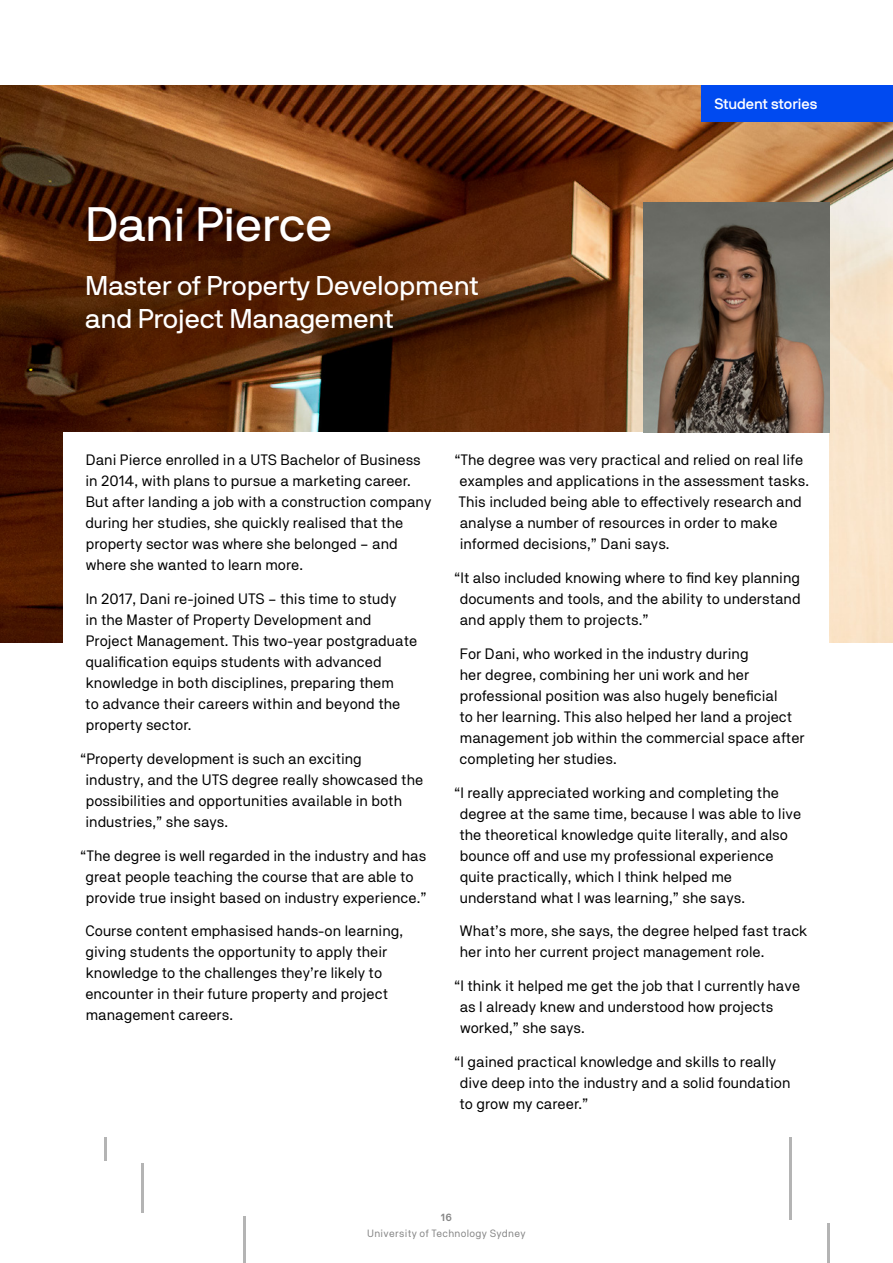
<style>
.page{position:relative;width:893px;height:1263px;background:#fff}
.page>*{position:absolute;margin:0;border:0;box-sizing:border-box;transform-origin:0 0}
.t1{font:48px "NB International Pro";color:#fff}
.t2{font:27px/33px "NB International Pro";color:#fff}
.t3{font:15px/21px "NB Akademie";color:#000}
.t4{font:500 15px "NB International Pro";color:#fff}
.t5{font:10.5px "NB Akademie";letter-spacing:.03em;color:#858585}
.t6{font:600 10.5px "NB Akademie";color:#858585}
</style>
<div class="page">
<img style="left:0;top:85px;width:893px;height:557px">
<div style="left:64px;top:432px;width:765px;height:717px;background:#fff"></div>
<div style="left:702px;top:85px;width:191px;height:37px;background:#004af0"></div>
<hr style="left:244px;top:1216px;width:2px;height:47px;background:#b4b4b4">
<hr style="left:104px;top:1137px;width:2px;height:24px;background:#b4b4b4">
<hr style="left:142px;top:1163px;width:2px;height:50px;background:#b4b4b4">
<hr style="left:827px;top:1223px;width:2px;height:40px;background:#b4b4b4">
<hr style="left:789px;top:1137px;width:3px;height:82px;background:#b4b4b4">
<img style="left:643px;top:202px;width:186px;height:230px">
<h1 class="t1" style="left:85px;top:196px;width:249px">Dani Pierce</h1>
<h2 class="t2" style="left:85px;top:269px;width:395px">Master of Property Development and Project Management</h2>
<p class="t4" style="left:714px;top:95px;width:105px">Student stories</p>
<p class="t3" style="left:85px;top:449px;width:347px">Dani Pierce enrolled in a UTS Bachelor of Business in 2014, with plans to pursue a marketing career.<br>But after landing a job with a construction company during her studies, she quickly realised that the property sector was where she belonged – and where she wanted to learn more.</p>
<p class="t3" style="left:85px;top:588px;width:334px">In 2017, Dani re-joined UTS – this time to study<br>in the Master of Property Development and Project Management. This two-year postgraduate qualification equips students with advanced knowledge in both disciplines, preparing them<br>to advance their careers within and beyond the property sector.</p>
<p class="t3" style="left:85px;top:748px;width:339px;text-indent:-5px">“Property development is such an exciting industry, and the UTS degree really showcased the possibilities and opportunities available in both industries,” she says.</p>
<p class="t3" style="left:80px;top:845px;width:348px;text-align:center">“The degree is well regarded in the industry and has great people teaching the course that are able to provide true insight based on industry experience.”</p>
<p class="t3" style="left:85px;top:920px;width:319px">Course content emphasised hands-on learning, giving students the opportunity to apply their knowledge to the challenges they’re likely to encounter in their future property and project management careers.</p>
<p class="t3" style="left:454px;top:449px;width:356px">“The degree was very practical and relied on real life examples and applications in the assessment tasks.<br>This included being able to effectively research and analyse a number of resources in order to make informed decisions,” Dani says.</p>
<p class="t3" style="left:460px;top:567px;width:342px;text-align:justify;text-indent:-5px">“It also included knowing where to find key planning documents and tools, and the ability to understand and apply them to projects.”</p>
<p class="t3" style="left:459px;top:643px;width:347px">For Dani, who worked in the industry during<br>her degree, combining her uni work and her professional position was also hugely beneficial<br>to her learning. This also helped her land a project management job within the commercial space after completing her studies.</p>
<p class="t3" style="left:459px;top:781px;width:343px;text-indent:-5px">“I really appreciated working and completing the degree at the same time, because I was able to live the theoretical knowledge quite literally, and also bounce off and use my professional experience quite practically, which I think helped me understand what I was learning,” she says.</p>
<p class="t3" style="left:460px;top:920px;width:349px">What’s more, she says, the degree helped fast track her into her current project management role.</p>
<p class="t3" style="left:460px;top:975px;width:342px;text-indent:-5px">“I think it helped me get the job that I currently have as I already knew and understood how projects worked,” she says.</p>
<p class="t3" style="left:459px;top:1051px;width:332px;text-indent:-5px">“I gained practical knowledge and skills to really dive deep into the industry and a solid foundation to grow my career.”</p>
<p class="t6" style="left:441px;top:1211px;width:13px">16</p>
<p class="t5" style="left:367px;top:1227px;width:160px">University of Technology Sydney</p>
</div>
